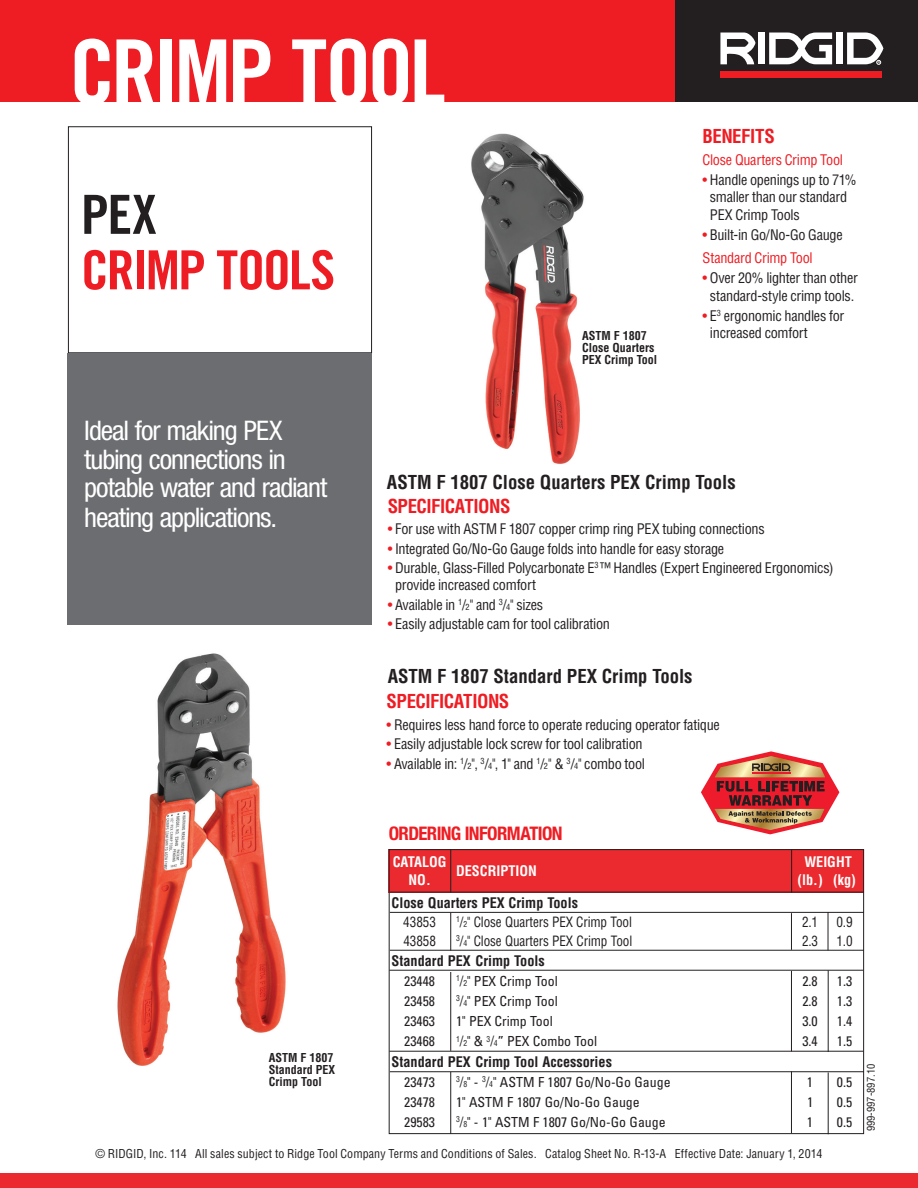
<style>
.page{position:relative;width:918px;height:1188px;background:#fff}
.page>*{position:absolute;margin:0;border:0;box-sizing:border-box;transform-origin:0 0}
.t1{font:89.85px "Trade Gothic Bold Cond Twenty";letter-spacing:-.045em;color:#fff;scale:1.04 1}
.t2{font:54px "Trade Gothic Bold Cond Twenty";letter-spacing:-.035em;color:#ee1d23;scale:1.04 1}
.t3{font:54px "Trade Gothic Bold Cond Twenty";color:#231f20;scale:1.04 1}
.t4{font:condensed 27px/28.8px "Helvetica Neue";letter-spacing:-.04em;color:#fff;scale:1.04 1}
.t5{font:700 condensed 18.75px "Helvetica LT Std";color:#231f20}
.t6{font:700 condensed 18.75px "Helvetica LT Std";letter-spacing:-.025em;color:#ee1d23}
.t7{font:700 condensed 18.75px "Helvetica Neue LT Std";letter-spacing:-.035em;color:#ee1d23}
.t8{font:condensed 14.25px/17.2px "Helvetica LT Std";letter-spacing:-.02em;color:#231f20}
.t9{font:700 condensed 14.25px "Helvetica LT Std";color:#231f20}
.t10{font:700 condensed 14.25px "Helvetica LT Std";color:#fff}
.t11{font:condensed 14.25px "Helvetica LT Std";letter-spacing:-.02em;color:#ee1d23}
.t12{font:condensed 13.8px "Univers";color:#231f20}
.t13{font:condensed 13.8px "Helvetica LT Std";letter-spacing:-.01em;color:#231f20;scale:.95 1}
.t14{font:condensed 12px "Helvetica LT Std";letter-spacing:.01em;color:#231f20}
.t15{font:700 condensed 12px/12px "Helvetica LT Std";color:#231f20}
.t16{font:condensed 10.5px "Helvetica LT Std";color:#231f20}
.s1{color:#ee1d23}
.s2{font-size:8.25px}
.s3{font-size:8.1px}
.s4{font-family:"Helvetica LT Std"}
.s5{font-family:"Helvetica LT Std";font-size:8.1px}
</style>
<div class="page">
<img style="left:471px;top:133px;width:113px;height:331px">
<div style="left:0;top:0;width:675px;height:102px;background:#ee1d23"></div>
<img style="left:117px;top:653px;width:169px;height:413px">
<div style="left:0;top:1174px;width:918px;height:14px;background:#eb2a2f"></div>
<div style="left:68px;top:126px;width:304px;height:227px;border:1px solid #231f20"></div>
<div style="left:68px;top:353px;width:304px;height:271px;background:#6c6d70"></div>
<div style="left:389px;top:849px;width:475px;height:44px;background:#eb2a2f"></div>
<div style="left:389px;top:849px;width:475px;height:285px;border:1px solid #231f20"></div>
<hr style="left:450px;top:849px;width:1px;height:44px;background:#231f20">
<div style="left:675px;top:0;width:243px;height:102px;background:#231f20"></div>
<div style="left:720px;top:71px;width:162px;height:6px;background:#ee1d23"></div>
<div style="left:758px;top:33px;width:7px;height:31px;background:#fff"></div>
<div style="left:836px;top:33px;width:7px;height:31px;background:#fff"></div>
<svg style="left:720px;top:33px;width:36px;height:31px"></svg>
<svg style="left:769px;top:33px;width:63px;height:31px"></svg>
<svg style="left:847px;top:33px;width:36px;height:32px"></svg>
<hr style="left:791px;top:850px;width:1px;height:43px;background:#231f20">
<hr style="left:390px;top:892px;width:474px;height:1px;background:#231f20">
<svg style="left:701px;top:751px;width:138px;height:83px"></svg>
<hr style="left:828px;top:912px;width:1px;height:38px;background:#231f20">
<hr style="left:390px;top:912px;width:474px;height:1px;background:#231f20">
<hr style="left:389px;top:970px;width:474px;height:1px;background:#231f20">
<hr style="left:390px;top:950px;width:474px;height:1px;background:#231f20">
<hr style="left:389px;top:1051px;width:474px;height:1px;background:#231f20">
<hr style="left:450px;top:972px;width:1px;height:79px;background:#231f20">
<hr style="left:450px;top:1072px;width:1px;height:62px;background:#231f20">
<hr style="left:791px;top:913px;width:1px;height:37px;background:#231f20">
<hr style="left:791px;top:971px;width:1px;height:80px;background:#231f20">
<hr style="left:828px;top:970px;width:1px;height:82px;background:#231f20">
<hr style="left:828px;top:1072px;width:1px;height:62px;background:#231f20">
<hr style="left:390px;top:1071px;width:474px;height:1px;background:#231f20">
<hr style="left:450px;top:913px;width:1px;height:38px;background:#231f20">
<hr style="left:791px;top:1071px;width:1px;height:62px;background:#231f20">
<h1 class="t1" style="left:69px;top:18px;width:364px">CRIMP TOOL</h1>
<h2 class="t3" style="left:81px;top:182px;width:74px">PEX</h2>
<h2 class="t2" style="left:81px;top:237px;width:246px">CRIMP TOOLS</h2>
<p class="t15" style="left:582px;top:330px;width:77px">ASTM F 1807<br>Close Quarters<br>PEX Crimp Tool</p>
<h3 class="t6" style="left:703px;top:124px;width:74px">BENEFITS</h3>
<p class="t11" style="left:703px;top:151px;width:142px">Close Quarters Crimp Tool</p>
<p class="t8" style="left:710px;top:171px;width:148px;text-indent:-7px"><span class="s1">•</span> Handle openings up to 71% smaller than our standard<br>PEX Crimp Tools</p>
<p class="t8" style="left:703px;top:224px;width:142px;line-height:22.6px"><span class="s1">•</span> Built-in Go/No-Go Gauge<br><span class="s1">Standard Crimp Tool</span></p>
<p class="t8" style="left:703px;top:269px;width:157px;text-align:center"><span class="s1">•</span> Over 20% lighter than other standard-style crimp tools.</p>
<p class="t8" style="left:710px;top:307px;width:136px;text-indent:-7px"><span class="s1">•</span> E<sup>3</sup> ergonomic handles for increased comfort</p>
<h3 class="t4" style="left:84px;top:416px;width:235px">Ideal for making PEX tubing connections in potable water and radiant heating applications.</h3>
<h3 class="t5" style="left:387px;top:470px;width:350px">ASTM F 1807 Close Quarters PEX Crimp Tools</h3>
<h3 class="t6" style="left:388px;top:494px;width:124px">sPECIFICATIONS</h3>
<p class="t8" style="left:388px;top:520px;width:378px"><span class="s1">•</span> For use with ASTM F 1807 copper crimp ring PEX tubing connections</p>
<p class="t8" style="left:388px;top:540px;width:338px"><span class="s1">•</span> Integrated Go/No-Go Gauge folds into handle for easy storage</p>
<p class="t8" style="left:395px;top:559px;width:440px;text-indent:-7px"><span class="s1">•</span> Durable, Glass-Filled Polycarbonate E<sup>3</sup> ™ Handles (Expert Engineered Ergonomics) provide increased comfort</p>
<p class="t8" style="left:388px;top:596px;width:157px"><span class="s1">•</span> Available in <sup>1</sup>/<span class="s2">2</span>" and <sup>3</sup>/<span class="s2">4</span>" sizes</p>
<p class="t8" style="left:388px;top:615px;width:224px"><span class="s1">•</span> Easily adjustable cam for tool calibration</p>
<h3 class="t5" style="left:388px;top:665px;width:306px">ASTM F 1807 Standard PEX Crimp Tools</h3>
<h3 class="t6" style="left:387px;top:690px;width:124px">sPECIFICATIONS</h3>
<p class="t8" style="left:387px;top:716px;width:335px"><span class="s1">•</span> Requires less hand force to operate reducing operator fatique</p>
<p class="t8" style="left:387px;top:735px;width:258px"><span class="s1">•</span> Easily adjustable lock screw for tool calibration</p>
<p class="t8" style="left:387px;top:755px;width:260px"><span class="s1">•</span> Available in: <sup>1</sup>/<span class="s2">2</span>", <sup>3</sup>/<span class="s2">4</span>", 1" and <sup>1</sup>/<span class="s2">2</span>" &amp; <sup>3</sup>/<span class="s2">4</span>" combo tool</p>
<p class="t15" style="left:269px;top:1052px;width:68px">ASTM F 1807<br>Standard PEX<br>Crimp Tool</p>
<h3 class="t7" style="left:389px;top:822px;width:175px">ORDERING INFORMATION</h3>
<p class="t10" style="left:393px;top:853px;width:9px">cata</p>
<p class="t10" style="left:422px;top:853px;width:26px">log</p>
<p class="t10" style="left:456px;top:862px;width:48px">description</p>
<p class="t10" style="left:804px;top:853px;width:46px">weight</p>
<p class="t10" style="left:409px;top:871px;width:24px">No.</p>
<p class="t10" style="left:797px;top:871px;width:60px">(lb.) (kg)</p>
<p class="t9" style="left:392px;top:894px;width:188px">Close Quarters PEX Crimp Tools</p>
<p class="t13" style="left:403px;top:913px;width:36px">43853</p>
<p class="t13" style="left:456px;top:913px;width:187px"><sup>1</sup>/<span class="s3">2</span>" Close Quarters PEX Crimp Tool</p>
<p class="t13" style="left:802px;top:913px;width:19px">2.1</p>
<p class="t13" style="left:836px;top:913px;width:19px">0.9</p>
<p class="t13" style="left:404px;top:932px;width:36px">43858</p>
<p class="t13" style="left:456px;top:932px;width:187px"><sup>3</sup>/<span class="s3">4</span>" Close Quarters PEX Crimp Tool</p>
<p class="t13" style="left:802px;top:932px;width:19px">2.3</p>
<p class="t13" style="left:836px;top:932px;width:19px">1.0</p>
<p class="t9" style="left:392px;top:952px;width:155px">Standard PEX Crimp Tools</p>
<p class="t12" style="left:404px;top:972px;width:32px">23448</p>
<p class="t12" style="left:456px;top:972px;width:103px"><sup>1</sup><span class="s4">/</span><span class="s5">2</span>" PEX Crimp Tool</p>
<p class="t12" style="left:802px;top:972px;width:17px">2.8</p>
<p class="t12" style="left:837px;top:972px;width:17px">1.3</p>
<p class="t12" style="left:404px;top:992px;width:32px">23458</p>
<p class="t12" style="left:456px;top:992px;width:103px"><sup>3</sup><span class="s4">/</span><span class="s5">4</span>" PEX Crimp Tool</p>
<p class="t12" style="left:802px;top:992px;width:17px">2.8</p>
<p class="t12" style="left:837px;top:992px;width:17px">1.3</p>
<p class="t12" style="left:404px;top:1013px;width:32px">23463</p>
<p class="t12" style="left:456px;top:1013px;width:98px">1" PEX Crimp Tool</p>
<p class="t12" style="left:802px;top:1013px;width:17px">3.0</p>
<p class="t12" style="left:837px;top:1013px;width:17px">1.4</p>
<p class="t12" style="left:404px;top:1033px;width:32px">23468</p>
<p class="t12" style="left:456px;top:1033px;width:143px"><sup>1</sup><span class="s4">/</span><span class="s5">2</span>" &amp; <sup>3</sup><span class="s4">/</span><span class="s5">4</span>” PEX Combo Tool</p>
<p class="t12" style="left:802px;top:1033px;width:17px">3.4</p>
<p class="t12" style="left:837px;top:1033px;width:17px">1.5</p>
<p class="t9" style="left:392px;top:1052px;width:222px">Standard PEX Crimp Tool Accessories</p>
<p class="t12" style="left:404px;top:1073px;width:32px">23473</p>
<p class="t12" style="left:456px;top:1073px;width:216px"><sup>3</sup><span class="s4">/</span><span class="s5">8</span>" - <sup>3</sup><span class="s4">/</span><span class="s5">4</span>" ASTM F 1807 Go/No-Go Gauge</p>
<p class="t12" style="left:807px;top:1073px;width:8px">1</p>
<p class="t12" style="left:837px;top:1073px;width:17px">0.5</p>
<p class="t12" style="left:404px;top:1093px;width:32px">23478</p>
<p class="t12" style="left:456px;top:1093px;width:185px">1" ASTM F 1807 Go/No-Go Gauge</p>
<p class="t12" style="left:807px;top:1093px;width:8px">1</p>
<p class="t12" style="left:837px;top:1093px;width:17px">0.5</p>
<p class="t12" style="left:404px;top:1113px;width:32px">29583</p>
<p class="t12" style="left:456px;top:1113px;width:211px"><sup>3</sup><span class="s4">/</span><span class="s5">8</span>" - 1" ASTM F 1807 Go/No-Go Gauge</p>
<p class="t12" style="left:807px;top:1113px;width:8px">1</p>
<p class="t12" style="left:837px;top:1113px;width:17px">0.5</p>
<p class="t14" style="left:96px;top:1146px;width:728px">© RIDGID, Inc. 114 All sales subject to Ridge Tool Company Terms and Conditions of Sales. Catalog Sheet No. R-13-A Effective Date: January 1, 2014</p>
<p class="t16" style="left:864px;top:1131px;width:69px;rotate:-90deg">999-997-897.10</p>
</div>
